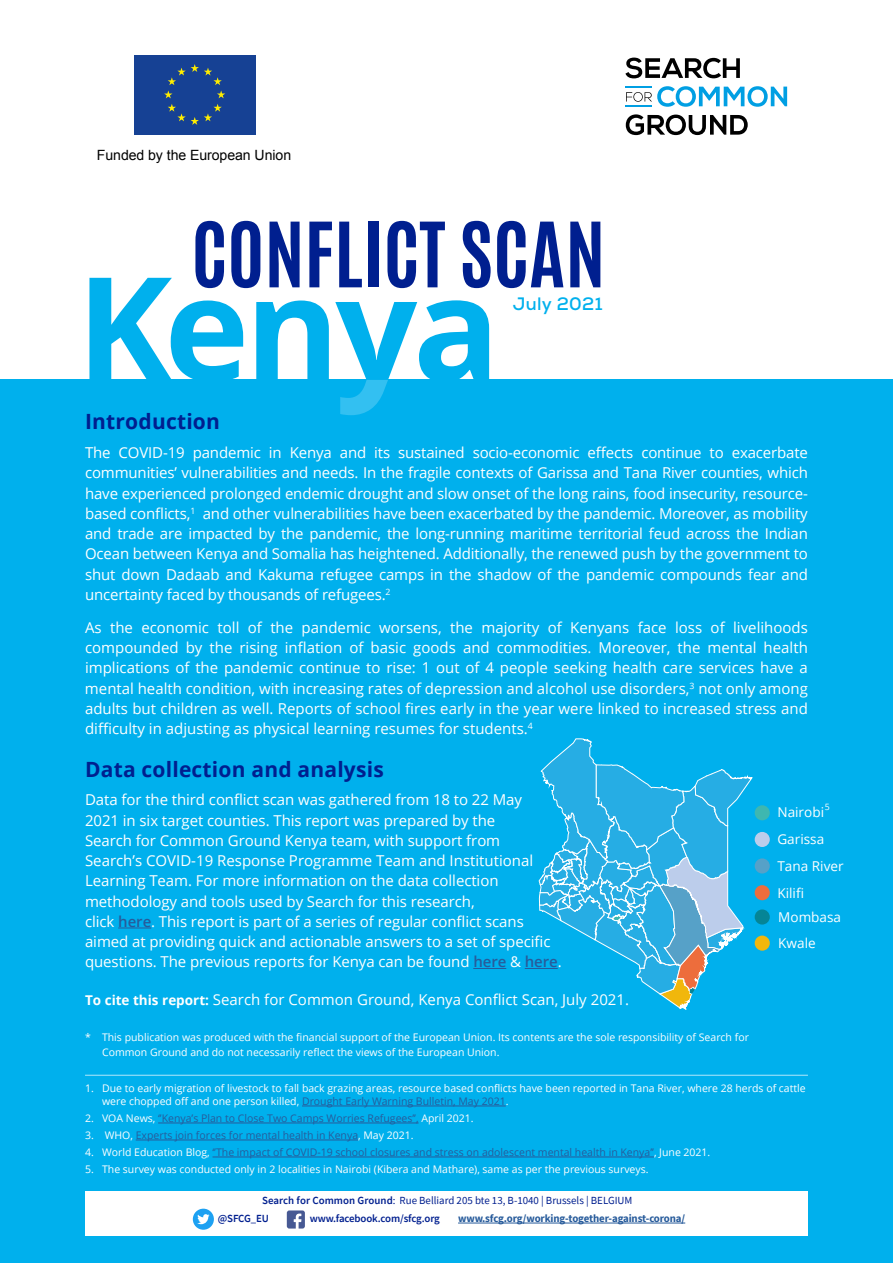
<style>
.page{position:relative;width:893px;height:1263px;background:#fff}
.page>*{position:absolute;margin:0;border:0;box-sizing:border-box;transform-origin:0 0}
.t1{font:700 144px "Open Sans";letter-spacing:-.03em;color:#00b0ed}
.t2{font:700 76.5px "Antonio";color:#001f8f}
.t3{font:700 21px "Open Sans";letter-spacing:.01em;color:#001f8f}
.t4{font:700 18px "Nexa";letter-spacing:.02em;color:#00b0ed}
.t5{font:15px/20.2px "Open Sans";letter-spacing:-.005em;color:#fff;text-align:justify}
.t6{font:14.1px "Arial";letter-spacing:-.005em;color:#000}
.t7{font:13.5px/26.8px "Open Sans";color:#fff}
.t8{font:10.8px/17.7px "Source Sans Pro";color:#001f8f}
.t9{font:700 10.8px "Source Sans Pro";letter-spacing:-.01em;color:#275b9b}
.t10{font:600 10.8px "Source Sans Pro";letter-spacing:-.01em;color:#001f8f}
.t11{font:10.5px/15px "Open Sans";color:#fff}
.t12{font:10.5px "Open Sans";color:#275b9b}
.t13{font:8.7px "Open Sans";color:#fff}
.s1{font-weight:600;color:#275b9b}
.s2{font-weight:700;font-size:13.5px}
.s3{color:#275b9b}
.s4{color:#fff}
.s5{font-weight:600}
</style>
<div class="page">
<div style="left:0;top:380px;width:893px;height:883px;background:#00b0ed"></div>
<svg style="left:625px;top:58px;width:115px;height:20px"></svg>
<svg style="left:626px;top:114px;width:122px;height:21px"></svg>
<svg style="left:626px;top:86px;width:161px;height:21px"></svg>
<hr style="left:625px;top:86px;width:26px;height:2px;background:#009fe3">
<hr style="left:625px;top:105px;width:26px;height:2px;background:#009fe3">
<div style="left:134px;top:55px;width:121px;height:80px;background:#164194"></div>
<svg style="left:168px;top:104px;width:54px;height:21px"></svg>
<svg style="left:164px;top:64px;width:61px;height:34px"></svg>
<svg style="left:340px;top:380px;width:48px;height:35px"></svg>
<hr style="left:118px;top:927px;width:33px;height:1px;background:#275b9b">
<hr style="left:473px;top:968px;width:33px;height:1px;background:#275b9b">
<hr style="left:525px;top:968px;width:33px;height:1px;background:#275b9b">
<hr style="left:85px;top:1075px;width:723px;height:1px;background:#b3e7fa">
<hr style="left:302px;top:1106px;width:204px;height:1px;background:#275b9b">
<hr style="left:158px;top:1123px;width:261px;height:1px;background:#275b9b">
<hr style="left:136px;top:1140px;width:222px;height:1px;background:#275b9b">
<hr style="left:213px;top:1157px;width:441px;height:1px;background:#275b9b">
<svg style="left:539px;top:738px;width:213px;height:271px"></svg>
<div style="left:755px;top:832px;width:15px;height:15px;background:#bccdeb;border-radius:50%"></div>
<div style="left:755px;top:805px;width:15px;height:15px;background:#3eb7b0;border-radius:50%"></div>
<div style="left:755px;top:858px;width:15px;height:15px;background:#56a1c8;border-radius:50%"></div>
<div style="left:755px;top:885px;width:15px;height:15px;background:#ed6d3c;border-radius:50%"></div>
<div style="left:755px;top:909px;width:15px;height:15px;background:#058596;border-radius:50%"></div>
<div style="left:755px;top:935px;width:15px;height:16px;background:#f1b70c;border-radius:50%"></div>
<div style="left:85px;top:1191px;width:723px;height:44px;background:#fff"></div>
<hr style="left:458px;top:1223px;width:227px;height:1px;background:#275b9b">
<div style="left:193px;top:1209px;width:21px;height:21px;background:#1da1f2;border-radius:50%"></div>
<svg style="left:197px;top:1214px;width:13px;height:10px"></svg>
<svg style="left:287px;top:1210px;width:18px;height:18px"></svg>
<p class="t6" style="left:97px;top:146px;width:196px">Funded by the European Union</p>
<h2 class="t2" style="left:191px;top:197px;width:415px">CONFLICT SCAN</h2>
<p class="t4" style="left:513px;top:292px;width:91px">July 2021</p>
<h1 class="t1" style="left:77px;top:227px;width:425px">Kenya</h1>
<h3 class="t3" style="left:85px;top:407px;width:136px">Introduction</h3>
<p class="t5" style="left:85px;top:442px;width:724px">The COVID-19 pandemic in Kenya and its sustained socio-economic effects continue to exacerbate communities’ vulnerabilities and needs. In the fragile contexts of Garissa and Tana River counties, which have experienced prolonged endemic drought and slow onset of the long rains, food insecurity, resource&shy;based conflicts,<sup>1</sup> and other vulnerabilities have been exacerbated by the pandemic. Moreover, as mobility and trade are impacted by the pandemic, the long-running maritime territorial feud across the Indian Ocean between Kenya and Somalia has heightened. Additionally, the renewed push by the government to shut down Dadaab and Kakuma refugee camps in the shadow of the pandemic compounds fear and uncertainty faced by thousands of refugees.<sup>2</sup></p>
<p class="t5" style="left:85px;top:617px;width:724px">As the economic toll of the pandemic worsens, the majority of Kenyans face loss of livelihoods compounded by the rising inflation of basic goods and commodities. Moreover, the mental health implications of the pandemic continue to rise: 1 out of 4 people seeking health care services have a mental health condition, with increasing rates of depression and alcohol use disorders,<sup>3</sup> not only among adults but children as well. Reports of school fires early in the year were linked to increased stress and difficulty in adjusting as physical learning resumes for students.<sup>4</sup></p>
<h3 class="t3" style="left:85px;top:754px;width:300px">Data collection and analysis</h3>
<p class="t5" style="left:85px;top:789px;width:478px;text-align:left">Data for the third conflict scan was gathered from 18 to 22 May<br>2021 in six target counties. This report was prepared by the<br>Search for Common Ground Kenya team, with support from<br>Search’s COVID-19 Response Programme Team and Institutional Learning Team. For more information on the data collection methodology and tools used by Search for this research,<br>click <span class="s1">here</span>. This report is part of a series of regular conflict scans aimed at providing quick and actionable answers to a set of specific questions. The previous reports for Kenya can be found <span class="s1">here</span> &amp; <span class="s1">here</span>.</p>
<p class="t5" style="left:85px;top:989px;width:545px"><span class="s2">To cite this report:</span> Search for Common Ground, Kenya Conflict Scan, July 2021.</p>
<p class="t13" style="left:825px;top:801px;width:7px">5</p>
<p class="t7" style="left:777px;top:799px;width:48px">Nairobi</p>
<p class="t7" style="left:777px;top:825px;width:68px">Garissa<br>Tana River<br>Kilifi</p>
<p class="t7" style="left:778px;top:904px;width:64px;line-height:26.1px">Mombasa<br>Kwale</p>
<p class="t11" style="left:102px;top:1030px;width:648px;text-indent:-17px">* This publication was produced with the financial support of the European Union. Its contents are the sole responsibility of Search for<br>Common Ground and do not necessarily reflect the views of the European Union.</p>
<p class="t11" style="left:102px;top:1082px;width:705px;line-height:12.8px;text-indent:-17px">1. Due to early migration of livestock to fall back grazing areas, resource based conflicts have been reported in Tana River, where 28 herds of cattle were chopped off and one person killed, <span class="s3">Drought Early Warning Bulletin, May 2021</span>.</p>
<p class="t12" style="left:85px;top:1111px;width:390px"><span class="s4">2. VOA News,</span> ‘’Kenya’s Plan to Close Two Camps Worries Refugees’’, <span class="s4">April 2021.</span></p>
<p class="t12" style="left:85px;top:1128px;width:330px"><span class="s4">3. WHO,</span> Experts join forces for mental health in Kenya<span class="s4">, May 2021.</span></p>
<p class="t12" style="left:85px;top:1145px;width:627px"><span class="s4">4. World Education Blog,</span> ‘’The impact of COVID-19 school closures and stress on adolescent mental health in Kenya’’<span class="s4">, June 2021.</span></p>
<p class="t11" style="left:85px;top:1161px;width:565px">5. The survey was conducted only in 2 localities in Nairobi (Kibera and Mathare), same as per the previous surveys.</p>
<p class="t8" style="left:218px;top:1192px;width:416px;text-indent:44px"><span class="s5">Search for Common Ground</span>: Rue Belliard 205 bte 13, B-1040 | Brussels | BELGIUM <span class="s5">@SFCG_EU</span></p>
<p class="t10" style="left:310px;top:1211px;width:132px">www.facebook.com/sfcg.org</p>
<p class="t9" style="left:458px;top:1211px;width:229px">www.sfcg.org/working-together-against-corona/</p>
</div>
